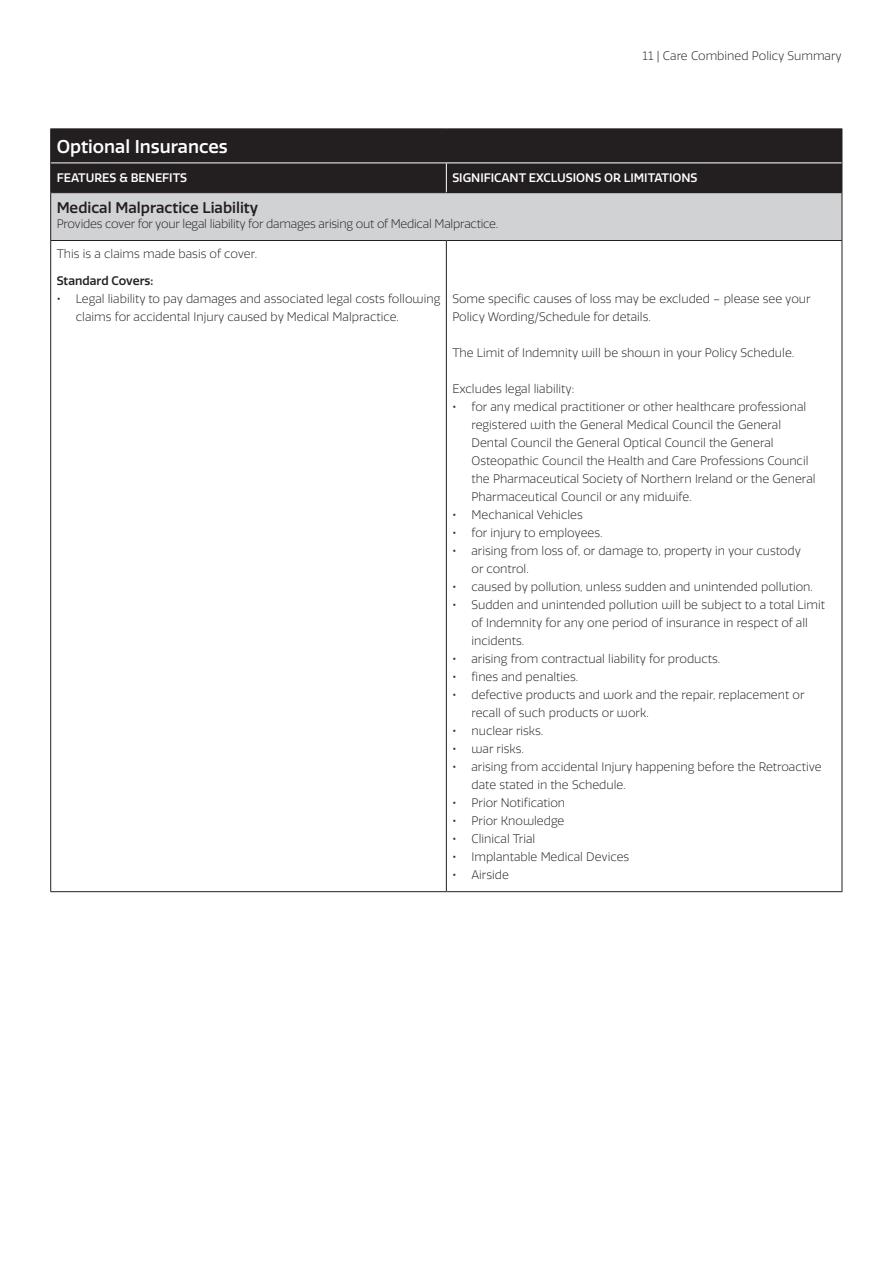
<style>
.page{position:relative;width:890px;height:1262px;background:#fff}
.page>*{position:absolute;margin:0;border:0;box-sizing:border-box;transform-origin:0 0}
.t1{font:500 18px "RSA Sans";color:#fff}
.t2{font:500 15px "RSA Sans";color:#231f20}
.t3{font:300 12px/18px "RSA Sans";color:#231f20}
.t4{font:300 12px "RSA Sans";letter-spacing:-.02em;color:#231f20}
.t5{font:500 12px "RSA Sans";color:#fff}
.t6{font:500 12px "RSA Sans";color:#231f20}
.s1{font-weight:500}
</style>
<div class="page">
<div style="left:51px;top:129px;width:790px;height:63px;background:#231f20"></div>
<div style="left:446px;top:163px;width:396px;height:30px;background:#231f20"></div>
<div style="left:51px;top:193px;width:791px;height:47px;background:#d1d2d4"></div>
<hr style="left:50px;top:128px;width:396px;height:1px;background:#231f20">
<hr style="left:50px;top:129px;width:1px;height:34px;background:#231f20">
<hr style="left:446px;top:128px;width:396px;height:1px;background:#231f20">
<hr style="left:841px;top:129px;width:1px;height:34px;background:#231f20">
<svg style="left:50px;top:163px;width:1px;height:29px"></svg>
<hr style="left:50px;top:192px;width:396px;height:1px;background:#231f20">
<hr style="left:841px;top:193px;width:1px;height:47px;background:#231f20">
<hr style="left:51px;top:162px;width:395px;height:1px;background:#fff">
<hr style="left:446px;top:162px;width:395px;height:1px;background:#fff">
<svg style="left:446px;top:163px;width:1px;height:29px"></svg>
<hr style="left:50px;top:193px;width:1px;height:47px;background:#231f20">
<hr style="left:50px;top:240px;width:396px;height:1px;background:#231f20">
<hr style="left:50px;top:241px;width:1px;height:650px;background:#231f20">
<hr style="left:50px;top:891px;width:396px;height:1px;background:#231f20">
<hr style="left:446px;top:891px;width:396px;height:1px;background:#231f20">
<hr style="left:446px;top:240px;width:396px;height:1px;background:#231f20">
<hr style="left:446px;top:241px;width:1px;height:650px;background:#231f20">
<hr style="left:841px;top:241px;width:1px;height:650px;background:#231f20">
<p class="t3" style="left:642px;top:47px;width:201px">11 | Care Combined Policy Summary</p>
<h1 class="t1" style="left:57px;top:135px;width:172px">Optional Insurances</h1>
<p class="t5" style="left:57px;top:171px;width:132px">FEATURES &amp; BENEFITS</p>
<p class="t5" style="left:452px;top:171px;width:247px">SIGNIFICANT EXCLUSIONS OR LIMITATIONS</p>
<p class="t2" style="left:57px;top:198px;width:203px">Medical Malpractice Liability</p>
<p class="t4" style="left:57px;top:216px;width:443px">Provides cover for your legal liability for damages arising out of Medical Malpractice.</p>
<p class="t3" style="left:57px;top:245px;width:202px">This is a claims made basis of cover.</p>
<p class="t6" style="left:57px;top:273px;width:98px">Standard Covers:</p>
<p class="t3" style="left:76px;top:290px;width:366px;text-indent:-19px"><span class="s1">•</span> Legal liability to pay damages and associated legal costs following claims for accidental Injury caused by Medical Malpractice.</p>
<p class="t3" style="left:452px;top:290px;width:360px">Some specific causes of loss may be excluded – please see your<br>Policy Wording/Schedule for details.</p>
<p class="t3" style="left:452px;top:344px;width:343px">The Limit of Indemnity will be shown in your Policy Schedule.</p>
<p class="t3" style="left:452px;top:380px;width:123px">Excludes legal liability:</p>
<p class="t3" style="left:471px;top:398px;width:346px;text-indent:-19px"><span class="s1">•</span> for any medical practitioner or other healthcare professional registered with the General Medical Council the General Dental Council the General Optical Council the General Osteopathic Council the Health and Care Professions Council the Pharmaceutical Society of Northern Ireland or the General Pharmaceutical Council or any midwife.</p>
<p class="t3" style="left:452px;top:506px;width:132px"><span class="s1">•</span> Mechanical Vehicles</p>
<p class="t3" style="left:452px;top:524px;width:152px"><span class="s1">•</span> for injury to employees.</p>
<p class="t3" style="left:471px;top:542px;width:331px;text-indent:-19px"><span class="s1">•</span> arising from loss of, or damage to, property in your custody or control.</p>
<p class="t3" style="left:452px;top:578px;width:362px"><span class="s1">•</span> caused by pollution, unless sudden and unintended pollution.</p>
<p class="t3" style="left:471px;top:596px;width:355px;text-indent:-19px"><span class="s1">•</span> Sudden and unintended pollution will be subject to a total Limit of Indemnity for any one period of insurance in respect of all incidents.</p>
<p class="t3" style="left:452px;top:650px;width:269px"><span class="s1">•</span> arising from contractual liability for products.</p>
<p class="t3" style="left:452px;top:668px;width:127px"><span class="s1">•</span> fines and penalties.</p>
<p class="t3" style="left:471px;top:686px;width:334px;text-indent:-19px"><span class="s1">•</span> defective products and work and the repair, replacement or recall of such products or work.</p>
<p class="t3" style="left:452px;top:722px;width:92px"><span class="s1">•</span> nuclear risks.</p>
<p class="t3" style="left:452px;top:740px;width:73px"><span class="s1">•</span> war risks.</p>
<p class="t3" style="left:471px;top:758px;width:352px;text-indent:-19px"><span class="s1">•</span> arising from accidental Injury happening before the Retroactive date stated in the Schedule.</p>
<p class="t3" style="left:452px;top:794px;width:114px"><span class="s1">•</span> Prior Notification</p>
<p class="t3" style="left:452px;top:812px;width:114px"><span class="s1">•</span> Prior Knowledge</p>
<p class="t3" style="left:452px;top:830px;width:84px"><span class="s1">•</span> Clinical Trial</p>
<p class="t3" style="left:452px;top:848px;width:178px"><span class="s1">•</span> Implantable Medical Devices</p>
<p class="t3" style="left:452px;top:866px;width:58px"><span class="s1">•</span> Airside</p>
</div>
